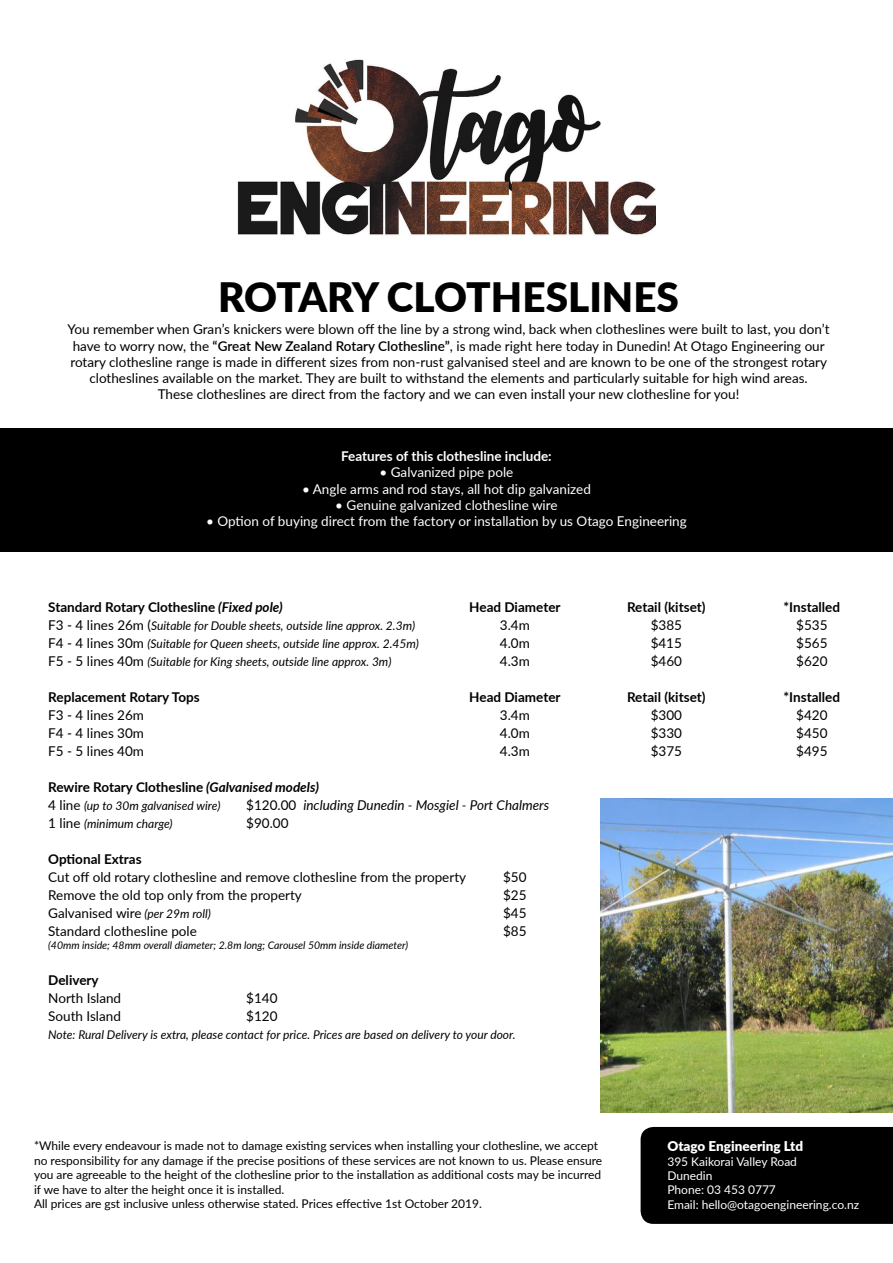
<style>
.page{position:relative;width:893px;height:1263px;background:#fff}
.page>*{position:absolute;margin:0;border:0;box-sizing:border-box;transform-origin:0 0}
.t1{font:900 40.5px "Lato";color:#000}
.t2{font:13.5px/16.2px "Lato";color:#000;text-align:center}
.t3{font:700 13.5px "Lato";color:#000}
.t4{font:13.5px "Lato";color:#fff}
.t5{font:italic 13.5px "Lato";color:#000}
.t6{font:700 13.5px "Lato";color:#fff}
.t7{font:900 13.5px "Lato";color:#fff}
.t8{font:12px/14.4px "Lato";color:#000}
.t9{font:italic 12px "Lato";color:#000}
.t10{font:12px/14.4px "Lato";color:#fff}
.t11{font:italic 10.5px "Lato";color:#000}
.s1{font-weight:600}
.s2{font-style:italic}
.s3{font-style:normal;font-size:13.5px}
.s4{font-style:normal}
.s5{font-style:italic;font-size:12px}
</style>
<div class="page">
<div style="left:0;top:428px;width:893px;height:124px;background:#000"></div>
<img style="left:237px;top:59px;width:419px;height:177px">
<div style="left:641px;top:1127px;width:252px;height:97px;background:#000"></div>
<img style="left:600px;top:799px;width:293px;height:313px">
<h1 class="t1" style="left:218px;top:267px;width:462px">ROTARY CLOTHESLINES</h1>
<p class="t2" style="left:68px;top:321px;width:763px">You remember when Gran’s knickers were blown off the line by a strong wind, back when clotheslines were built to last, you don’t have to worry now, the <span class="s1">“Great New Zealand Rotary Clothesline”</span>, is made right here today in Dunedin! At Otago Engineering our rotary clothesline range is made in different sizes from non-rust galvanised steel and are known to be one of the strongest rotary clotheslines available on the market. They are built to withstand the elements and particularly suitable for high wind areas.<br>These clotheslines are direct from the factory and we can even install your new clothesline for you!</p>
<p class="t6" style="left:341px;top:446px;width:212px">Features of this clothesline include:</p>
<p class="t4" style="left:380px;top:463px;width:135px">• Galvanized pipe pole</p>
<p class="t4" style="left:302px;top:479px;width:290px">• Angle arms and rod stays, all hot dip galvanized</p>
<p class="t4" style="left:335px;top:495px;width:224px">• Genuine galvanized clothesline wire</p>
<p class="t4" style="left:206px;top:511px;width:482px">• Option of buying direct from the factory or installation by us Otago Engineering</p>
<p class="t3" style="left:48px;top:597px;width:236px">Standard Rotary Clothesline <span class="s2">(Fixed pole)</span></p>
<p class="t3" style="left:469px;top:597px;width:93px">Head Diameter</p>
<p class="t3" style="left:627px;top:597px;width:80px">Retail (kitset)</p>
<p class="t3" style="left:783px;top:597px;width:58px">*Installed</p>
<p class="t9" style="left:48px;top:617px;width:368px"><span class="s3">F3 - 4 lines 26m (</span>Suitable for Double sheets, outside line approx. 2.3m)</p>
<p class="t2" style="left:500px;top:616px;width:31px">3.4m</p>
<p class="t2" style="left:651px;top:616px;width:33px">$385</p>
<p class="t2" style="left:796px;top:616px;width:33px">$535</p>
<p class="t9" style="left:48px;top:635px;width:372px"><span class="s3">F4 - 4 lines 30m</span> (Suitable for Queen sheets, outside line approx. 2.45m)</p>
<p class="t2" style="left:500px;top:634px;width:31px">4.0m</p>
<p class="t2" style="left:651px;top:634px;width:33px">$415</p>
<p class="t2" style="left:796px;top:634px;width:33px">$565</p>
<p class="t9" style="left:48px;top:653px;width:345px"><span class="s3">F5 - 5 lines 40m</span> (Suitable for King sheets, outside line approx. 3m)</p>
<p class="t2" style="left:500px;top:652px;width:31px">4.3m</p>
<p class="t2" style="left:651px;top:652px;width:33px">$460</p>
<p class="t2" style="left:796px;top:652px;width:33px">$620</p>
<p class="t3" style="left:48px;top:687px;width:153px">Replacement Rotary Tops</p>
<p class="t3" style="left:469px;top:687px;width:93px">Head Diameter</p>
<p class="t3" style="left:627px;top:687px;width:80px">Retail (kitset)</p>
<p class="t3" style="left:783px;top:687px;width:58px">*Installed</p>
<p class="t2" style="left:48px;top:706px;width:97px">F3 - 4 lines 26m</p>
<p class="t2" style="left:500px;top:706px;width:31px">3.4m</p>
<p class="t2" style="left:651px;top:706px;width:33px">$300</p>
<p class="t2" style="left:796px;top:706px;width:33px">$420</p>
<p class="t2" style="left:48px;top:724px;width:97px">F4 - 4 lines 30m</p>
<p class="t2" style="left:500px;top:724px;width:31px">4.0m</p>
<p class="t2" style="left:651px;top:724px;width:33px">$330</p>
<p class="t2" style="left:796px;top:724px;width:33px">$450</p>
<p class="t2" style="left:48px;top:742px;width:97px">F5 - 5 lines 40m</p>
<p class="t2" style="left:500px;top:742px;width:31px">4.3m</p>
<p class="t2" style="left:651px;top:742px;width:33px">$375</p>
<p class="t2" style="left:796px;top:742px;width:33px">$495</p>
<p class="t3" style="left:48px;top:777px;width:272px">Rewire Rotary Clothesline <span class="s2">(Galvanised models)</span></p>
<p class="t9" style="left:48px;top:797px;width:174px"><span class="s3">4 line</span> (up to 30m galvanised wire)</p>
<p class="t5" style="left:246px;top:795px;width:304px"><span class="s4">$120.00</span> including Dunedin - Mosgiel - Port Chalmers</p>
<p class="t9" style="left:48px;top:815px;width:126px"><span class="s3">1 line</span> (minimum charge)</p>
<p class="t2" style="left:246px;top:814px;width:44px">$90.00</p>
<p class="t3" style="left:48px;top:849px;width:95px">Optional Extras</p>
<p class="t2" style="left:48px;top:868px;width:419px">Cut off old rotary clothesline and remove clothesline from the property</p>
<p class="t2" style="left:503px;top:868px;width:25px">$50</p>
<p class="t2" style="left:48px;top:886px;width:255px">Remove the old top only from the property</p>
<p class="t2" style="left:503px;top:886px;width:25px">$25</p>
<p class="t2" style="left:48px;top:904px;width:164px">Galvanised wire <span class="s5">(per 29m roll)</span></p>
<p class="t2" style="left:503px;top:904px;width:25px">$45</p>
<p class="t2" style="left:48px;top:922px;width:150px">Standard clothesline pole</p>
<p class="t2" style="left:503px;top:922px;width:25px">$85</p>
<p class="t11" style="left:48px;top:938px;width:361px">(40mm inside; 48mm overall diameter; 2.8m long; Carousel 50mm inside diameter)</p>
<p class="t3" style="left:48px;top:970px;width:52px">Delivery</p>
<p class="t2" style="left:48px;top:990px;width:74px">North Island</p>
<p class="t2" style="left:246px;top:990px;width:33px">$140</p>
<p class="t2" style="left:48px;top:1008px;width:74px">South Island</p>
<p class="t2" style="left:246px;top:1008px;width:33px">$120</p>
<p class="t9" style="left:48px;top:1026px;width:469px">Note: Rural Delivery is extra, please contact for price. Prices are based on delivery to your door.</p>
<p class="t8" style="left:34px;top:1138px;width:570px">*While every endeavour is made not to damage existing services when installing your clothesline, we accept no responsibility for any damage if the precise positions of these services are not known to us. Please ensure you are agreeable to the height of the clothesline prior to the installation as additional costs may be incurred if we have to alter the height once it is installed.<br>All prices are gst inclusive unless otherwise stated. Prices effective 1st October 2019.</p>
<p class="t7" style="left:667px;top:1136px;width:137px">Otago Engineering Ltd</p>
<p class="t10" style="left:667px;top:1153px;width:193px">395 Kaikorai Valley Road<br>Dunedin<br>Phone: 03 453 0777<br>Email: hello@otagoengineering.co.nz</p>
</div>
